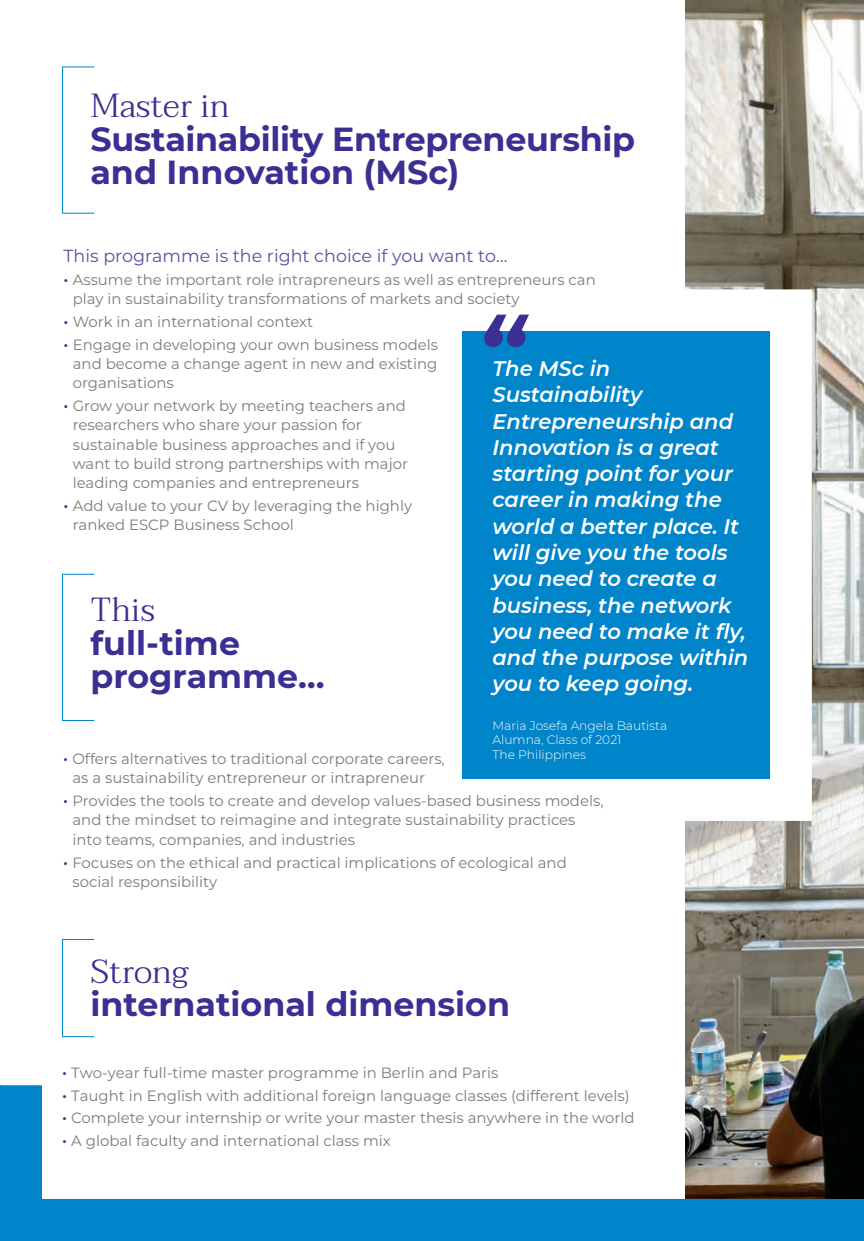
<style>
.page{position:relative;width:864px;height:1241px;background:#fff}
.page>*{position:absolute;margin:0;border:0;box-sizing:border-box;transform-origin:0 0}
.t1{font:italic 700 95.55px "Montserrat";color:#3a2f92}
.t2{font:700 33.25px/33.2px "Montserrat";color:#3a2f92}
.t3{font:300 33.25px "Taviraj";color:#3a2f92}
.t4{font:italic 600 21px/26.2px "Montserrat";color:#fff}
.t5{font:17.5px "Montserrat";color:#5a4fa1}
.t6{font:14.88px/19.2px "Montserrat";color:#7b7b7d}
.t7{font:300 12.25px/14.7px "Montserrat";color:#fff}
.s1{font-weight:500;font-size:15.75px;color:#3a2f92}
</style>
<div class="page">
<img style="left:685px;top:0;width:178px;height:1063px">
<div style="left:62px;top:573px;width:33px;height:147px;border:1px solid #0084ca"></div>
<svg style="left:1px;top:1063px;width:862px;height:177px"></svg>
<div style="left:62px;top:66px;width:33px;height:147px;border:1px solid #0084ca"></div>
<div style="left:62px;top:938px;width:33px;height:98px;border:1px solid #0084ca"></div>
<div style="left:461px;top:331px;width:308px;height:447px;background:#0084ca"></div>
<hr style="left:0;top:1084px;width:1px;height:156px;background:#0084ca">
<hr style="left:0;top:1240px;width:863px;height:1px;background:#0084ca">
<h2 class="t3" style="left:90px;top:80px;width:140px">Master in</h2>
<h2 class="t2" style="left:90px;top:120px;width:546px">Sustainability Entrepreneurship and Innovation (MSc)</h2>
<p class="t5" style="left:64px;top:244px;width:445px">This programme is the right choice if you want to…</p>
<p class="t6" style="left:73px;top:269px;width:524px;text-indent:-9px"><span class="s1">•</span> Assume the important role intrapreneurs as well as entrepreneurs can play in sustainability transformations of markets and society</p>
<p class="t6" style="left:64px;top:311px;width:251px"><span class="s1">•</span> Work in an international context</p>
<p class="t6" style="left:73px;top:334px;width:367px;text-align:justify;text-indent:-9px"><span class="s1">•</span> Engage in developing your own business models and become a change agent in new and existing organisations</p>
<p class="t6" style="left:73px;top:395px;width:336px;text-indent:-9px"><span class="s1">•</span> Grow your network by meeting teachers and researchers who share your passion for sustainable business approaches and if you want to build strong partnerships with major leading companies and entrepreneurs</p>
<p class="t6" style="left:73px;top:495px;width:340px;text-indent:-9px"><span class="s1">•</span> Add value to your CV by leveraging the highly ranked ESCP Business School</p>
<h1 class="t1" style="left:476px;top:282px;width:49px">“</h1>
<p class="t4" style="left:492px;top:354px;width:257px">The MSc in<br>Sustainability<br>Entrepreneurship and<br>Innovation is a great starting point for your career in making the world a better place. It will give you the tools you need to create a business, the network you need to make it fly, and the purpose within you to keep going.</p>
<h2 class="t3" style="left:90px;top:584px;width:66px">This</h2>
<h2 class="t2" style="left:90px;top:624px;width:236px">full-time programme…</h2>
<p class="t7" style="left:492px;top:717px;width:176px">Maria Josefa Angela Bautista<br>Alumna, Class of 2021<br>The Philippines</p>
<p class="t6" style="left:72px;top:748px;width:373px;text-indent:-9px"><span class="s1">•</span> Offers alternatives to traditional corporate careers, as a sustainability entrepreneur or intrapreneur</p>
<p class="t6" style="left:72px;top:790px;width:532px;text-indent:-9px"><span class="s1">•</span> Provides the tools to create and develop values-based business models, and the mindset to reimagine and integrate sustainability practices into teams, companies, and industries</p>
<p class="t6" style="left:72px;top:852px;width:495px;text-indent:-9px"><span class="s1">•</span> Focuses on the ethical and practical implications of ecological and social responsibility</p>
<h2 class="t3" style="left:90px;top:946px;width:99px">Strong</h2>
<h2 class="t2" style="left:90px;top:985px;width:421px">international dimension</h2>
<p class="t6" style="left:62px;top:1062px;width:438px"><span class="s1">•</span> Two-year full-time master programme in Berlin and Paris</p>
<p class="t6" style="left:62px;top:1084px;width:569px"><span class="s1">•</span> Taught in English with additional foreign language classes (different levels)</p>
<p class="t6" style="left:62px;top:1107px;width:573px"><span class="s1">•</span> Complete your internship or write your master thesis anywhere in the world</p>
<p class="t6" style="left:62px;top:1130px;width:330px"><span class="s1">•</span> A global faculty and international class mix</p>
</div>
